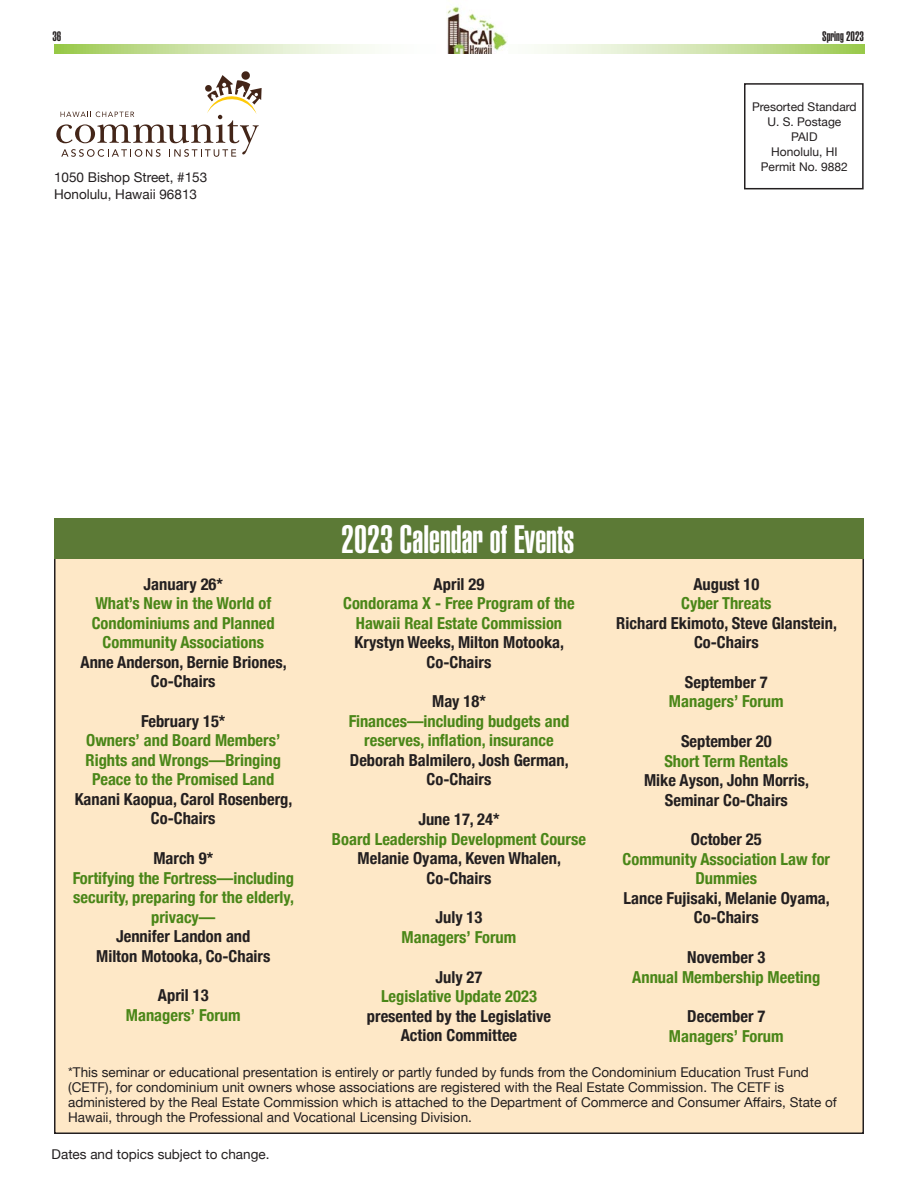
<style>
.page{position:relative;width:918px;height:1188px;background:#fff}
.page>*{position:absolute;margin:0;border:0;box-sizing:border-box;transform-origin:0 0}
.Heads{font:900 extra-condensed 39px "Helvetica";color:#fff}
.BodyCopy{font:700 condensed 16.5px/19.5px "Helvetica Neue";color:#4a8618;text-align:center}
.BodyCopy-2{font:700 condensed 16.5px/19.5px "Helvetica Neue";color:#231f20;text-align:center}
.Continued{font:13.5px/15px "Helvetica Neue";color:#231f20}
.BodyCopy-3{font:13.5px "Helvetica Neue";color:#231f20}
.t1{font:900 extra-condensed 13.5px "Helvetica";color:#231f20}
.Continued-2{font:12px "Helvetica Neue";color:#231f20}
.s1{color:#231f20}
.s2{color:#4a8618}
</style>
<div class="page">
<svg style="left:54px;top:44px;width:810px;height:10px"></svg>
<img style="left:446px;top:6px;width:62px;height:48px">
<div style="left:55px;top:519px;width:808px;height:614px;background:#fee8c7"></div>
<div style="left:54px;top:518px;width:810px;height:40px;background:#5c7a36"></div>
<div style="left:744px;top:83px;width:120px;height:106px;border:2px solid #231f20"></div>
<svg style="left:56px;top:71px;width:206px;height:86px"></svg>
<p class="t1" style="left:52px;top:28px;width:10px">36</p>
<p class="t1" style="left:822px;top:28px;width:43px">Spring 2023</p>
<p class="Continued" style="left:54px;top:171px;width:155px">1050 Bishop Street, #153</p>
<p class="Continued" style="left:54px;top:187px;width:145px">Honolulu, Hawaii 96813</p>
<p class="Continued-2" style="left:752px;top:98px;width:106px">Presorted Standard</p>
<p class="Continued-2" style="left:767px;top:113px;width:76px">U. S. Postage</p>
<p class="Continued-2" style="left:791px;top:128px;width:28px">PAID</p>
<p class="Continued-2" style="left:771px;top:143px;width:68px">Honolulu, HI</p>
<p class="Continued-2" style="left:761px;top:158px;width:89px">Permit No. 9882</p>
<p class="BodyCopy" style="left:81px;top:573px;width:208px"><span class="s1">January 26*<br></span>What’s New in the World of<br>Condominiums and Planned<br>Community Associations<br><span class="s1">Anne Anderson, Bernie Briones,<br>Co‐Chairs</span></p>
<p class="BodyCopy" style="left:75px;top:710px;width:219px"><span class="s1">February 15*<br></span>Owners’ and Board Members’<br>Rights and Wrongs—Bringing<br>Peace to the Promised Land<br><span class="s1">Kanani Kaopua, Carol Rosenberg,<br>Co‐Chairs</span></p>
<p class="BodyCopy" style="left:73px;top:847px;width:223px"><span class="s1">March 9*<br></span>Fortifying the Fortress—including security, preparing for the elderly, privacy—<br><span class="s1">Jennifer Landon and<br>Milton Motooka, Co‐Chairs</span></p>
<p class="BodyCopy" style="left:126px;top:985px;width:116px"><span class="s1">April 13<br></span>Managers’ Forum</p>
<p class="Heads" style="left:341px;top:517px;width:235px">2023 Calendar of Events</p>
<p class="BodyCopy" style="left:343px;top:573px;width:233px"><span class="s1">April 29<br></span>Condorama X - Free Program of the<br>Hawaii Real Estate Commission<br><span class="s1">Krystyn Weeks, Milton Motooka,<br>Co-Chairs</span></p>
<p class="BodyCopy" style="left:349px;top:691px;width:222px"><span class="s1">May 18*<br></span>Finances—including budgets and reserves, inflation, insurance<br><span class="s1">Deborah Balmilero, Josh German,<br>Co‐Chairs</span></p>
<p class="BodyCopy-2" style="left:332px;top:808px;width:256px">June 17, 24*<br><span class="s2">Board Leadership Development Course<br></span>Melanie Oyama, Keven Whalen,<br>Co‐Chairs</p>
<p class="BodyCopy" style="left:402px;top:907px;width:116px"><span class="s1">July 13<br></span>Managers’ Forum</p>
<p class="BodyCopy-2" style="left:367px;top:966px;width:186px">July 27<br><span class="s2">Legislative Update 2023 </span>presented by the Legislative<br>Action Committee</p>
<p class="BodyCopy-2" style="left:616px;top:573px;width:222px">August 10<br><span class="s2">Cyber Threats<br></span>Richard Ekimoto, Steve Glanstein,<br>Co‐Chairs</p>
<p class="BodyCopy" style="left:669px;top:671px;width:116px"><span class="s1">September 7<br></span>Managers’ Forum</p>
<p class="BodyCopy-2" style="left:644px;top:730px;width:167px">September 20<br><span class="s2">Short Term Rentals<br></span>Mike Ayson, John Morris,<br>Seminar Co‐Chairs</p>
<p class="BodyCopy-2" style="left:623px;top:829px;width:209px">October 25<br><span class="s2">Community Association Law for<br>Dummies<br></span>Lance Fujisaki, Melanie Oyama,<br>Co‐Chairs</p>
<p class="BodyCopy" style="left:632px;top:946px;width:190px"><span class="s1">November 3<br></span>Annual Membership Meeting</p>
<p class="BodyCopy" style="left:669px;top:1006px;width:116px"><span class="s1">December 7<br></span>Managers’ Forum</p>
<p class="Continued" style="left:68px;top:1065px;width:770px">*This seminar or educational presentation is entirely or partly funded by funds from the Condominium Education Trust Fund (CETF), for condominium unit owners whose associations are registered with the Real Estate Commission. The CETF is administered by the Real Estate Commission which is attached to the Department of Commerce and Consumer Affairs, State of Hawaii, through the Professional and Vocational Licensing Division.</p>
<p class="BodyCopy-3" style="left:52px;top:1144px;width:219px">Dates and topics subject to change.</p>
</div>
